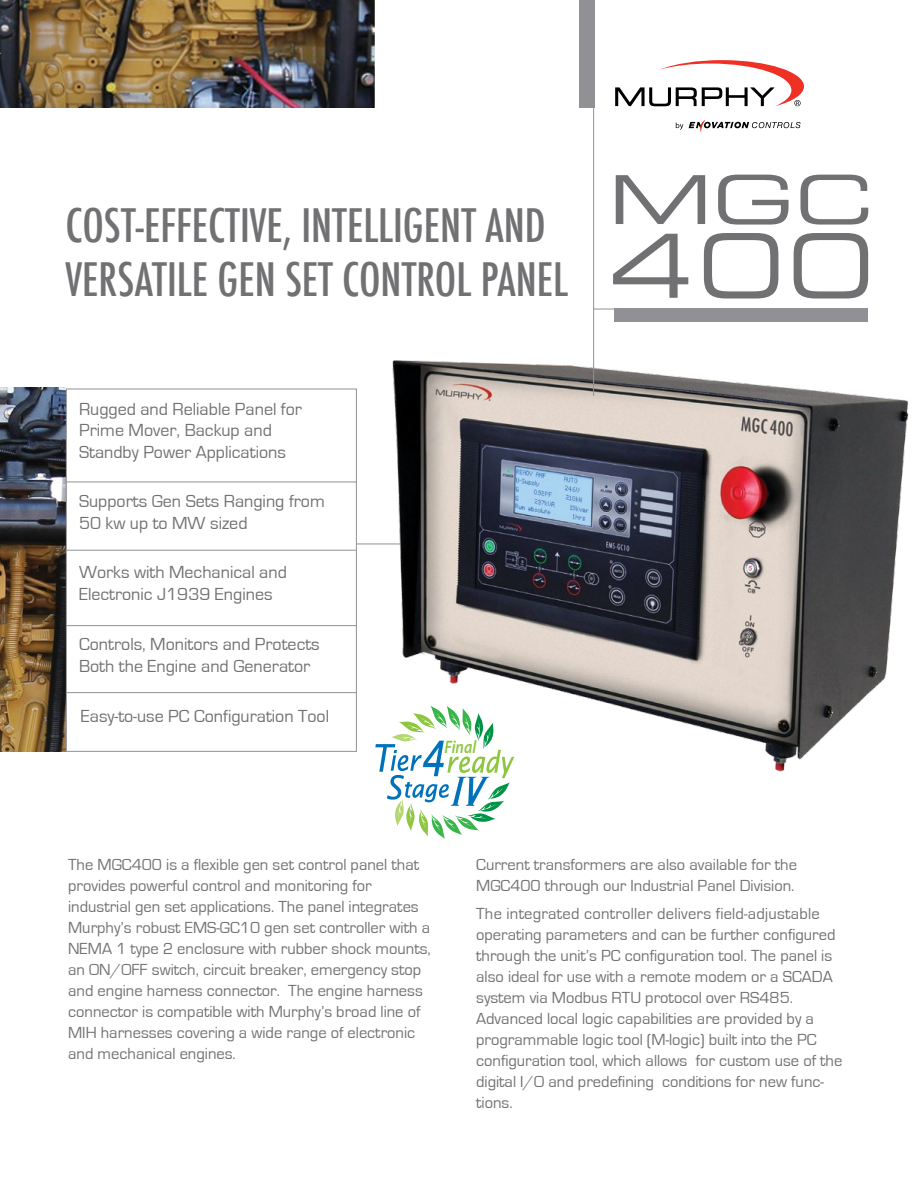
<style>
.page{position:relative;width:918px;height:1188px;background:#fff}
.page>*{position:absolute;margin:0;border:0;box-sizing:border-box;transform-origin:0 0}
.t1{font:88.5px "Eurostile LT Std Ex 2";color:#717073}
.t2{font:67.5px "Eurostile LT Std Ex 2";color:#717073;scale:1.15 1}
.t3{font:500 condensed 45px/54px "Futura";color:#717073}
.t4{font:italic 600 18.15px "Myriad Pro";color:#8dc63f;scale:.85 1}
.t5{font:18px/21.6px "Eurostile";color:#717073}
.t6{font:16.5px/21px "Eurostile";color:#717073}
.s1{font-family:"Myriad Pro";font-weight:600;font-style:italic;font-size:18.15px;color:#000}
.s2{font-family:"Myriad Pro";font-weight:600;font-style:italic;font-size:18.15px;color:#fff}
</style>
<div class="page">
<div style="left:579px;top:0;width:16px;height:108px;background:#919195"></div>
<img style="left:0;top:0;width:375px;height:108px">
<img style="left:0;top:387px;width:66px;height:365px">
<hr style="left:66px;top:550px;width:290px;height:1px;background:#919195">
<hr style="left:66px;top:625px;width:291px;height:1px;background:#919195">
<hr style="left:66px;top:692px;width:291px;height:1px;background:#919195">
<svg style="left:594px;top:309px;width:20px;height:1px"></svg>
<div style="left:66px;top:389px;width:291px;height:363px;border:1px solid #919195"></div>
<hr style="left:66px;top:482px;width:290px;height:1px;background:#919195">
<img style="left:379px;top:325px;width:530px;height:447px">
<hr style="left:593px;top:8px;width:1px;height:388px;background:#919195">
<hr style="left:356px;top:544px;width:44px;height:1px;background:#919195">
<div style="left:614px;top:309px;width:254px;height:13px;background:#919195"></div>
<svg style="left:615px;top:60px;width:189px;height:46px"></svg>
<svg style="left:689px;top:120px;width:112px;height:12px"></svg>
<svg style="left:676px;top:122px;width:7px;height:8px"></svg>
<svg style="left:375px;top:705px;width:139px;height:134px"></svg>
<h3 class="t3" style="left:65px;top:198px;width:504px">COST-EFFECTIVE, INTELLIGENT AND<br>VERSATILE GEN SET CONTROL PANEL</h3>
<p class="t5" style="left:79px;top:399px;width:224px">Rugged and Reliable Panel for<br>Prime Mover, Backup and<br>Standby Power Applications</p>
<p class="t5" style="left:79px;top:491px;width:247px">Supports Gen Sets Ranging from<br>50 kw up to MW sized</p>
<p class="t5" style="left:79px;top:562px;width:209px">Works with Mechanical and<br>Electronic J1939 Engines</p>
<p class="t5" style="left:79px;top:634px;width:242px">Controls, Monitors and Protects<br>Both the Engine and Generator</p>
<p class="t5" style="left:81px;top:706px;width:250px">Easy-to-use PC Configuration Tool</p>
<p class="t4" style="left:445px;top:735px;width:39px">Final</p>
<h2 class="t2" style="left:609px;top:154px;width:231px">MGC</h2>
<h1 class="t1" style="left:609px;top:206px;width:266px">400</h1>
<p class="t6" style="left:68px;top:854px;width:364px">The MGC400 is a flexible gen set control panel that provides powerful control and monitoring for industrial gen set applications. The panel integrates Murphy’s robust EMS-GC10 gen set controller with a NEMA 1 type 2 enclosure with rubber shock mounts, an ON/OFF switch, circuit breaker, emergency stop and engine harness connector. The engine harness connector is compatible with Murphy’s broad line of MIH harnesses covering a wide range of electronic and mechanical engines.</p>
<p class="t6" style="left:476px;top:854px;width:322px">Current transformers are also available for the<br>MGC400 through our Industrial Panel Division.</p>
<p class="t6" style="left:445px;top:903px;width:377px"><span class="s1">Final</span>The integrated controller delivers field-adjustable</p>
<p class="t6" style="left:476px;top:924px;width:361px">operating parameters and can be further configured</p>
<p class="t6" style="left:476px;top:945px;width:357px">through the unit’s PC configuration tool. The panel is</p>
<p class="t6" style="left:476px;top:966px;width:358px">also ideal for use with a remote modem or a SCADA</p>
<p class="t6" style="left:476px;top:987px;width:318px">system via Modbus RTU protocol over RS485.</p>
<p class="t6" style="left:476px;top:1008px;width:339px">Advanced local logic capabilities are provided by a</p>
<p class="t6" style="left:476px;top:1029px;width:342px">programmable logic tool (M-logic) built into the PC</p>
<p class="t6" style="left:476px;top:1050px;width:368px">configuration tool, which allows for custom use of the</p>
<p class="t6" style="left:445px;top:1071px;width:381px"><span class="s2">Final</span>digital I/O and predefining conditions for new func-</p>
<p class="t6" style="left:476px;top:1092px;width:38px">tions.</p>
</div>
